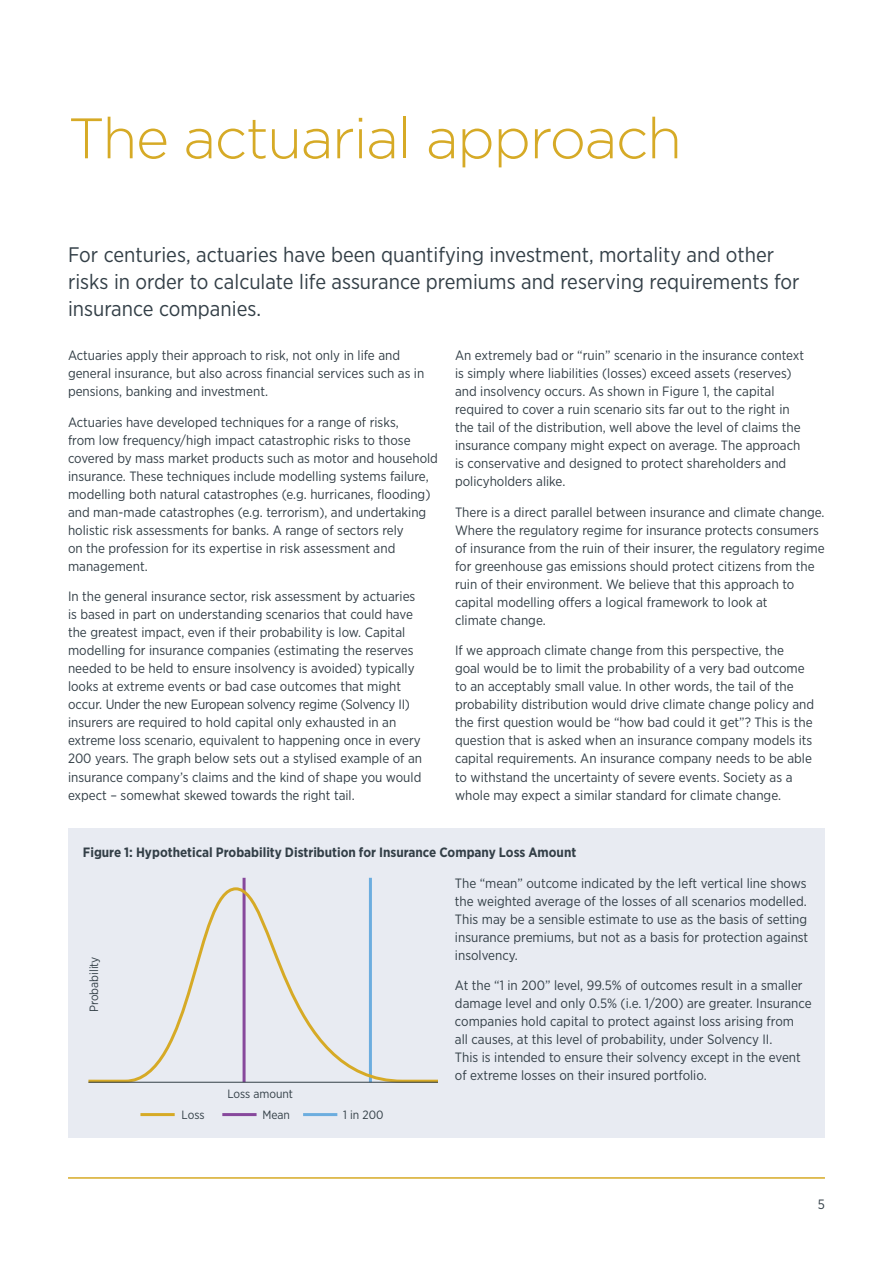
<style>
.page{position:relative;width:893px;height:1263px;background:#fff}
.page>*{position:absolute;margin:0;border:0;box-sizing:border-box;transform-origin:0 0}
.Main_title{font:300 57px "Gotham";letter-spacing:-.025em;color:#d6aa26}
.Leader{font:21px/27px "Gotham Narrow";color:#333f47}
.Body_copy{font:13.5px/18px "Gotham Narrow";color:#333f47}
.Body_copy-2{font:700 13.5px "Gotham Narrow";color:#333f47}
.RH_page_no{font:13.5px "Gotham Narrow";color:#333f47}
.Body_copy-3{font:12px "Gotham Narrow";color:#333f47}
</style>
<div class="page">
<div style="left:68px;top:828px;width:757px;height:309px;background:#e8ebf2"></div>
<hr style="left:68px;top:1177px;width:757px;height:2px;background:#d6aa26">
<hr style="left:243px;top:878px;width:3px;height:204px;background:#87489c">
<hr style="left:369px;top:878px;width:3px;height:204px;background:#6caddf">
<svg style="left:88px;top:886px;width:350px;height:196px"></svg>
<hr style="left:88px;top:1082px;width:350px;height:1px;background:#333f47">
<hr style="left:140px;top:1113px;width:35px;height:3px;background:#d6aa26">
<hr style="left:222px;top:1113px;width:35px;height:3px;background:#87489c">
<hr style="left:303px;top:1113px;width:34px;height:3px;background:#6caddf">
<p class="Main_title" style="left:68px;top:102px;width:615px">The actuarial approach</p>
<p class="Leader" style="left:68px;top:241px;width:733px">For centuries, actuaries have been quantifying investment, mortality and other risks in order to calculate life assurance premiums and reserving requirements for insurance companies.</p>
<p class="Body_copy" style="left:68px;top:346px;width:358px">Actuaries apply their approach to risk, not only in life and general insurance, but also across financial services such as in pensions, banking and investment.</p>
<p class="Body_copy" style="left:68px;top:413px;width:371px">Actuaries have developed techniques for a range of risks,<br>from low frequency/high impact catastrophic risks to those covered by mass market products such as motor and household insurance. These techniques include modelling systems failure, modelling both natural catastrophes (e.g. hurricanes, flooding) and man-made catastrophes (e.g. terrorism), and undertaking holistic risk assessments for banks. A range of sectors rely<br>on the profession for its expertise in risk assessment and management.</p>
<p class="Body_copy" style="left:68px;top:587px;width:356px">In the general insurance sector, risk assessment by actuaries is based in part on understanding scenarios that could have the greatest impact, even if their probability is low. Capital modelling for insurance companies (estimating the reserves needed to be held to ensure insolvency is avoided) typically looks at extreme events or bad case outcomes that might occur. Under the new European solvency regime (Solvency II) insurers are required to hold capital only exhausted in an extreme loss scenario, equivalent to happening once in every 200 years. The graph below sets out a stylised example of an insurance company’s claims and the kind of shape you would expect – somewhat skewed towards the right tail.</p>
<p class="Body_copy" style="left:455px;top:346px;width:351px">An extremely bad or “ruin” scenario in the insurance context is simply where liabilities (losses) exceed assets (reserves) and insolvency occurs. As shown in Figure 1, the capital required to cover a ruin scenario sits far out to the right in the tail of the distribution, well above the level of claims the insurance company might expect on average. The approach is conservative and designed to protect shareholders and policyholders alike.</p>
<p class="Body_copy" style="left:455px;top:503px;width:371px">There is a direct parallel between insurance and climate change.<br>Where the regulatory regime for insurance protects consumers of insurance from the ruin of their insurer, the regulatory regime for greenhouse gas emissions should protect citizens from the ruin of their environment. We believe that this approach to capital modelling offers a logical framework to look at<br>climate change.</p>
<p class="Body_copy" style="left:455px;top:641px;width:361px">If we approach climate change from this perspective, the<br>goal would be to limit the probability of a very bad outcome to an acceptably small value. In other words, the tail of the probability distribution would drive climate change policy and the first question would be “how bad could it get”? This is the question that is asked when an insurance company models its capital requirements. An insurance company needs to be able to withstand the uncertainty of severe events. Society as a whole may expect a similar standard for climate change.</p>
<p class="Body_copy-2" style="left:83px;top:844px;width:495px">Figure 1: Hypothetical Probability Distribution for Insurance Company Loss Amount</p>
<p class="Body_copy-3" style="left:86px;top:1012px;width:57px;rotate:-90deg">Probability</p>
<p class="Body_copy-3" style="left:227px;top:1086px;width:67px">Loss amount</p>
<p class="Body_copy-3" style="left:182px;top:1107px;width:24px">Loss</p>
<p class="Body_copy-3" style="left:262px;top:1107px;width:29px">Mean</p>
<p class="Body_copy-3" style="left:343px;top:1107px;width:42px">1 in 200</p>
<p class="Body_copy" style="left:455px;top:873px;width:355px">The “mean” outcome indicated by the left vertical line shows the weighted average of the losses of all scenarios modelled.<br>This may be a sensible estimate to use as the basis of setting insurance premiums, but not as a basis for protection against insolvency.</p>
<p class="Body_copy" style="left:455px;top:976px;width:358px">At the “1 in 200” level, 99.5% of outcomes result in a smaller damage level and only 0.5% (i.e. 1/200) are greater. Insurance companies hold capital to protect against loss arising from<br>all causes, at this level of probability, under Solvency II.<br>This is intended to ensure their solvency except in the event of extreme losses on their insured portfolio.</p>
<p class="RH_page_no" style="left:818px;top:1196px;width:9px">5</p>
</div>
